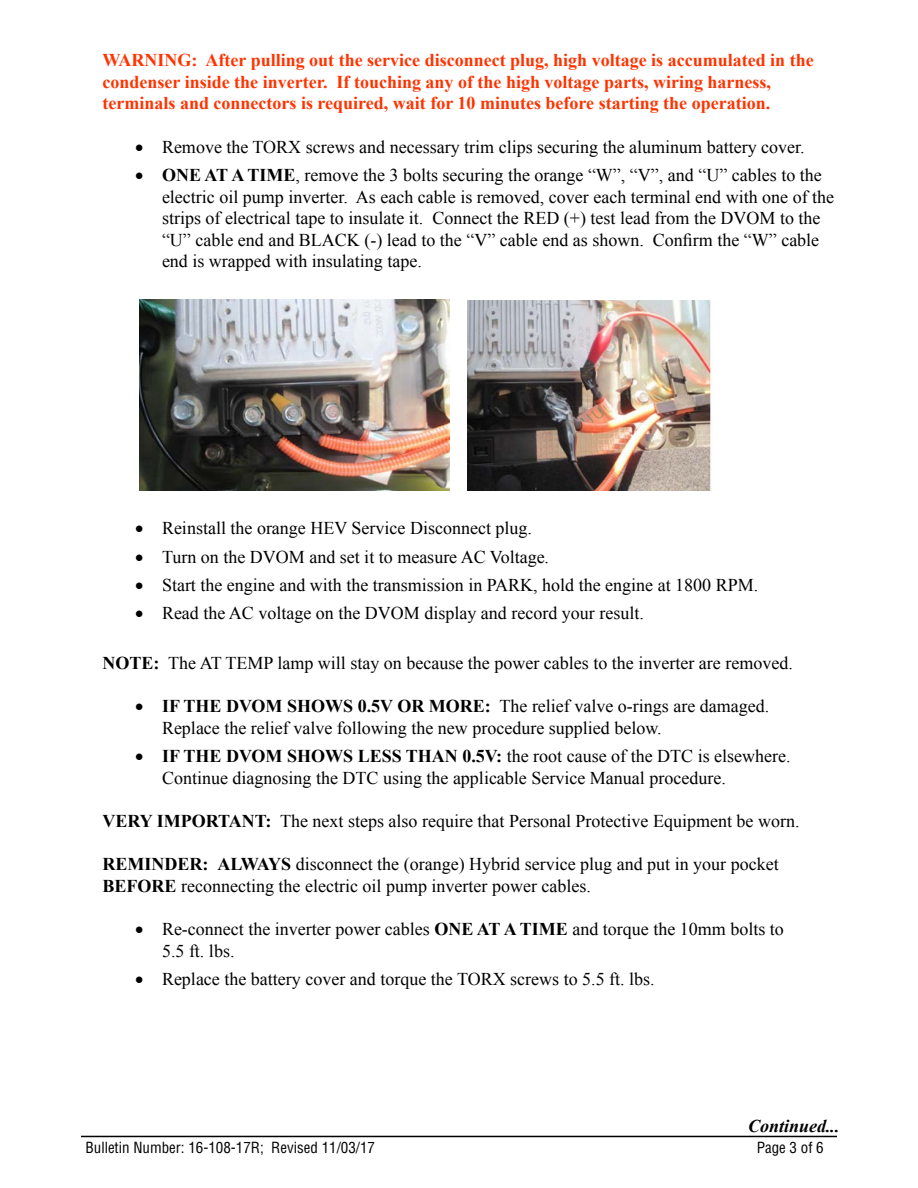
<style>
.page{position:relative;width:918px;height:1188px;background:#fff}
.page>*{position:absolute;margin:0;border:0;box-sizing:border-box;transform-origin:0 0}
.t1{font:18px/21.6px "Times New Roman";color:#000}
.t2{font:700 18px/21.6px "Times New Roman";color:#f30}
.t3{font:italic 700 18px "Times New Roman";color:#000}
.t4{font:condensed 15px "Helvetica LT Std";color:#000}
.s1{font-weight:700}
</style>
<div class="page">
<hr style="left:81px;top:1136px;width:756px;height:1px;background:#000">
<img style="left:140px;top:299px;width:309px;height:192px">
<img style="left:467px;top:300px;width:246px;height:191px">
<p class="t2" style="left:103px;top:49px;width:713px">WARNING: After pulling out the service disconnect plug, high voltage is accumulated in the condenser inside the inverter. If touching any of the high voltage parts, wiring harness, terminals and connectors is required, wait for 10 minutes before starting the operation.</p>
<p class="t1" style="left:135px;top:135px;width:671px">• Remove the TORX screws and necessary trim clips securing the aluminum battery cover.</p>
<p class="t1" style="left:162px;top:164px;width:674px;text-indent:-27px">• <span class="s1">ONE AT A TIME</span>, remove the 3 bolts securing the orange “W”, “V”, and “U” cables to the electric oil pump inverter. As each cable is removed, cover each terminal end with one of the strips of electrical tape to insulate it. Connect the RED (+) test lead from the DVOM to the “U” cable end and BLACK (-) lead to the “V” cable end as shown. Confirm the “W” cable end is wrapped with insulating tape.</p>
<p class="t1" style="left:135px;top:517px;width:399px">• Reinstall the orange HEV Service Disconnect plug.</p>
<p class="t1" style="left:135px;top:545px;width:416px">• Turn on the DVOM and set it to measure AC Voltage.</p>
<p class="t1" style="left:135px;top:574px;width:625px">• Start the engine and with the transmission in PARK, hold the engine at 1800 RPM.</p>
<p class="t1" style="left:135px;top:602px;width:510px">• Read the AC voltage on the DVOM display and record your result.</p>
<p class="t1" style="left:103px;top:652px;width:692px"><span class="s1">NOTE:</span> The AT TEMP lamp will stay on because the power cables to the inverter are removed.</p>
<p class="t1" style="left:162px;top:695px;width:609px;text-indent:-27px">• <span class="s1">IF THE DVOM SHOWS 0.5V OR MORE:</span> The relief valve o-rings are damaged.<br>Replace the relief valve following the new procedure supplied below.</p>
<p class="t1" style="left:162px;top:745px;width:630px;text-indent:-27px">• <span class="s1">IF THE DVOM SHOWS LESS THAN 0.5V:</span> the root cause of the DTC is elsewhere.<br>Continue diagnosing the DTC using the applicable Service Manual procedure.</p>
<p class="t1" style="left:103px;top:810px;width:698px"><span class="s1">VERY IMPORTANT:</span> The next steps also require that Personal Protective Equipment be worn.</p>
<p class="t1" style="left:103px;top:853px;width:678px"><span class="s1">REMINDER: ALWAYS</span> disconnect the (orange) Hybrid service plug and put in your pocket<br><span class="s1">BEFORE</span> reconnecting the electric oil pump inverter power cables.</p>
<p class="t1" style="left:162px;top:918px;width:623px;text-indent:-27px">• Re-connect the inverter power cables <span class="s1">ONE AT A TIME</span> and torque the 10mm bolts to<br>5.5 ft. lbs.</p>
<p class="t1" style="left:135px;top:968px;width:521px">• Replace the battery cover and torque the TORX screws to 5.5 ft. lbs.</p>
<p class="t3" style="left:748px;top:1114px;width:93px">Continued...</p>
<p class="t4" style="left:86px;top:1138px;width:291px">Bulletin Number: 16-108-17R; Revised 11/03/17</p>
<p class="t4" style="left:757px;top:1138px;width:69px">Page 3 of 6</p>
</div>
